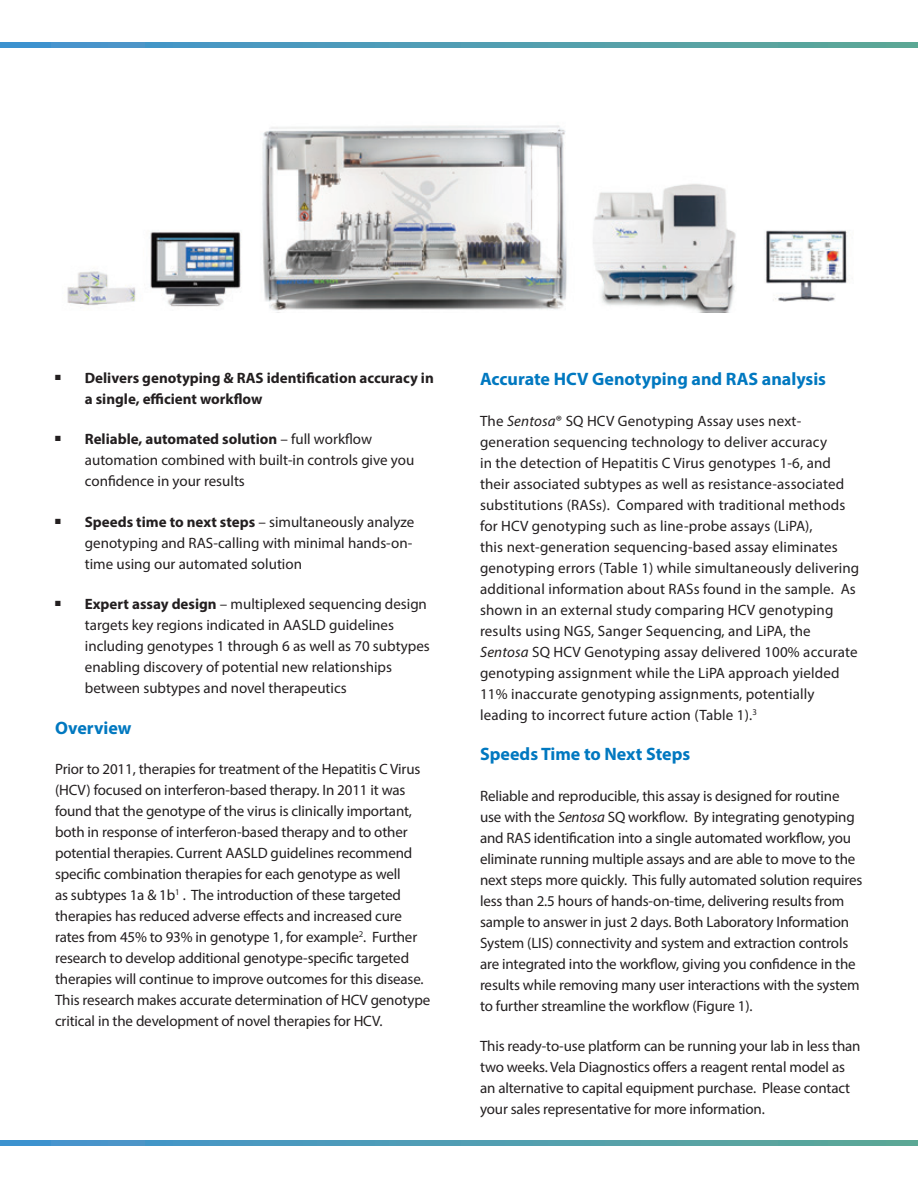
<style>
.page{position:relative;width:918px;height:1188px;background:#fff}
.page>*{position:absolute;margin:0;border:0;box-sizing:border-box;transform-origin:0 0}
.SUBHEAD{font:700 18px "Myriad Pro";color:#0078c0}
.BODY{font:700 18px "Myriad Pro";color:#0078c0}
.BODY-2{font:15px/21px "Myriad Pro";letter-spacing:-.01em;color:#231f20}
.BODY-3{font:15px/21px "Myriad Pro";letter-spacing:.01em;color:#231f20}
.body_bullets{font:15px/21px "Myriad Pro";color:#231f20}
.BODY-4{font:700 15px/21px "Myriad Pro";color:#231f20}
.s1{font-weight:700}
.s2{font-style:italic}
</style>
<div class="page">
<svg style="left:0;top:42px;width:918px;height:6px;background:#509db2"></svg>
<svg style="left:0;top:1140px;width:918px;height:6px;background:#509db2"></svg>
<img style="left:67px;top:125px;width:781px;height:187px">
<p class="BODY-4" style="left:85px;top:367px;width:350px;text-indent:-30px">■ Delivers genotyping &amp; RAS identification accuracy in a single, efficient workflow</p>
<p class="body_bullets" style="left:85px;top:429px;width:331px;text-indent:-30px">■ <span class="s1">Reliable, automated solution</span> – full workflow automation combined with built-in controls give you confidence in your results</p>
<p class="body_bullets" style="left:85px;top:511px;width:331px;text-indent:-30px">■ <span class="s1">Speeds time to next steps</span> – simultaneously analyze genotyping and RAS-calling with minimal hands-on&shy;time using our automated solution</p>
<p class="body_bullets" style="left:85px;top:594px;width:347px;text-indent:-30px">■ <span class="s1">Expert assay design</span> – multiplexed sequencing design targets key regions indicated in AASLD guidelines including genotypes 1 through 6 as well as 70 subtypes enabling discovery of potential new relationships between subtypes and novel therapeutics</p>
<p class="BODY" style="left:55px;top:716px;width:78px">Overview</p>
<p class="BODY-2" style="left:55px;top:759px;width:377px">Prior to 2011, therapies for treatment of the Hepatitis C Virus (HCV) focused on interferon-based therapy. In 2011 it was found that the genotype of the virus is clinically important, both in response of interferon-based therapy and to other potential therapies. Current AASLD guidelines recommend specific combination therapies for each genotype as well<br>as subtypes 1a &amp; 1b<sup>1</sup> . The introduction of these targeted therapies has reduced adverse effects and increased cure rates from 45% to 93% in genotype 1, for example<sup>2</sup>. Further research to develop additional genotype-specific targeted therapies will continue to improve outcomes for this disease.<br>This research makes accurate determination of HCV genotype critical in the development of novel therapies for HCV.</p>
<p class="SUBHEAD" style="left:480px;top:367px;width:348px">Accurate HCV Genotyping and RAS analysis</p>
<p class="BODY-3" style="left:480px;top:410px;width:381px">The <span class="s2">Sentosa</span>® SQ HCV Genotyping Assay uses next&shy;generation sequencing technology to deliver accuracy<br>in the detection of Hepatitis C Virus genotypes 1-6, and their associated subtypes as well as resistance-associated substitutions (RASs). Compared with traditional methods for HCV genotyping such as line-probe assays (LiPA),<br>this next-generation sequencing-based assay eliminates genotyping errors (Table 1) while simultaneously delivering additional information about RASs found in the sample. As shown in an external study comparing HCV genotyping results using NGS, Sanger Sequencing, and LiPA, the <span class="s2">Sentosa</span> SQ HCV Genotyping assay delivered 100% accurate genotyping assignment while the LiPA approach yielded 11% inaccurate genotyping assignments, potentially leading to incorrect future action (Table 1).<sup>3</sup></p>
<p class="SUBHEAD" style="left:480px;top:742px;width:212px">Speeds Time to Next Steps</p>
<p class="BODY-2" style="left:480px;top:785px;width:384px">Reliable and reproducible, this assay is designed for routine use with the <span class="s2">Sentosa</span> SQ workflow. By integrating genotyping and RAS identification into a single automated workflow, you eliminate running multiple assays and are able to move to the next steps more quickly. This fully automated solution requires less than 2.5 hours of hands-on-time, delivering results from sample to answer in just 2 days. Both Laboratory Information System (LIS) connectivity and system and extraction controls are integrated into the workflow, giving you confidence in the results while removing many user interactions with the system to further streamline the workflow (Figure 1).</p>
<p class="BODY-2" style="left:480px;top:1035px;width:382px">This ready-to-use platform can be running your lab in less than two weeks. Vela Diagnostics offers a reagent rental model as an alternative to capital equipment purchase. Please contact your sales representative for more information.</p>
</div>
